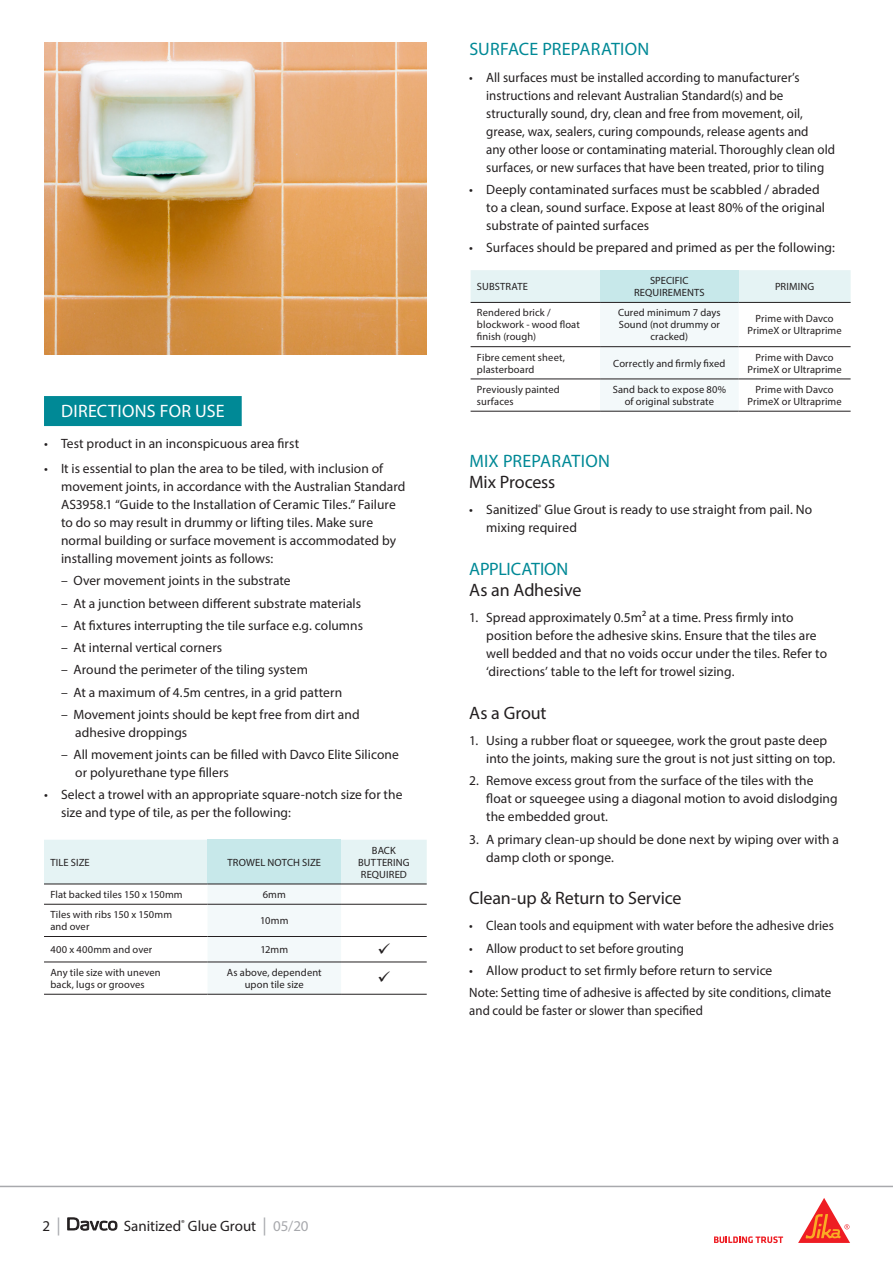
<style>
.page{position:relative;width:893px;height:1263px;background:#fff}
.page>*{position:absolute;margin:0;border:0;box-sizing:border-box;transform-origin:0 0}
.SUBHEAD{font:18px/21px "Myriad Pro";letter-spacing:-.01em;color:#231f20}
.SUBHEAD-2{font:18px/21px "Myriad Pro";letter-spacing:.005em;color:#008996}
.SECTION_HEADER{font:18px "Myriad Pro";letter-spacing:.015em;color:#fff}
.t1{font:15px "Myriad Pro";color:#231f20}
.BODY{font:13.5px/18px "Myriad Pro";letter-spacing:.005em;color:#231f20}
.BULLET{font:13.5px/18px "Myriad Pro";letter-spacing:.005em;color:#231f20}
.BODY-2{font:13.5px/18px "Myriad Pro";letter-spacing:.005em;color:#231f20;scale:.96 1}
.BODY-3{font:13.5px/18px "Myriad Pro";letter-spacing:.005em;color:#231f20;scale:.95 1}
.Table_BODY{font:10.5px/12px "Myriad Pro";letter-spacing:.01em;color:#231f20;text-align:center}
.TABLE_HEADER{font:10.5px/12px "Myriad Pro";letter-spacing:.015em;color:#231f20;text-align:center}
.s1{color:#231f20}
.s2{color:#008996}
.s3{font-size:18px;color:#a8a9ad}
.s4{color:#a8a9ad}
</style>
<div class="page">
<div style="left:44px;top:396px;width:198px;height:30px;background:#008996"></div>
<img style="left:44px;top:43px;width:383px;height:311px">
<hr style="left:44px;top:994px;width:163px;height:1px;background:#231f20">
<hr style="left:207px;top:994px;width:134px;height:1px;background:#231f20">
<hr style="left:341px;top:994px;width:86px;height:1px;background:#231f20">
<svg style="left:471px;top:270px;width:380px;height:141px"></svg>
<hr style="left:471px;top:302px;width:129px;height:1px;background:#231f20">
<hr style="left:600px;top:302px;width:139px;height:1px;background:#231f20">
<hr style="left:739px;top:302px;width:112px;height:1px;background:#231f20">
<hr style="left:471px;top:346px;width:129px;height:1px;background:#231f20">
<hr style="left:600px;top:346px;width:139px;height:1px;background:#231f20">
<hr style="left:739px;top:346px;width:112px;height:1px;background:#231f20">
<hr style="left:471px;top:379px;width:129px;height:1px;background:#231f20">
<hr style="left:600px;top:379px;width:139px;height:1px;background:#231f20">
<hr style="left:739px;top:379px;width:112px;height:1px;background:#231f20">
<hr style="left:471px;top:411px;width:129px;height:1px;background:#231f20">
<hr style="left:600px;top:411px;width:139px;height:1px;background:#231f20">
<hr style="left:739px;top:411px;width:112px;height:1px;background:#231f20">
<svg style="left:67px;top:1217px;width:50px;height:13px"></svg>
<hr style="left:0;top:1186px;width:893px;height:1px;background:#a8a9ad">
<svg style="left:714px;top:1236px;width:69px;height:7px"></svg>
<svg style="left:798px;top:1198px;width:52px;height:45px"></svg>
<svg style="left:44px;top:840px;width:383px;height:154px"></svg>
<p class="SECTION_HEADER" style="left:61px;top:400px;width:165px">DIRECTIONS FOR USE</p>
<p class="BODY" style="left:44px;top:434px;width:257px">• Test product in an inconspicuous area first</p>
<p class="BODY" style="left:61px;top:459px;width:346px;text-indent:-17px">• It is essential to plan the area to be tiled, with inclusion of movement joints, in accordance with the Australian Standard AS3958.1 “Guide to the Installation of Ceramic Tiles.” Failure to do so may result in drummy or lifting tiles. Make sure normal building or surface movement is accommodated by installing movement joints as follows:</p>
<p class="BODY" style="left:61px;top:572px;width:231px">– Over movement joints in the substrate</p>
<p class="BODY" style="left:61px;top:594px;width:302px">– At a junction between different substrate materials</p>
<p class="BODY" style="left:61px;top:616px;width:304px">– At fixtures interrupting the tile surface e.g. columns</p>
<p class="BODY" style="left:61px;top:638px;width:163px">– At internal vertical corners</p>
<p class="BODY" style="left:61px;top:661px;width:248px">– Around the perimeter of the tiling system</p>
<p class="BODY" style="left:61px;top:683px;width:283px">– At a maximum of 4.5m centres, in a grid pattern</p>
<p class="BODY" style="left:75px;top:705px;width:286px;text-indent:-14px">– Movement joints should be kept free from dirt and adhesive droppings</p>
<p class="BODY" style="left:75px;top:745px;width:325px;text-indent:-14px">– All movement joints can be filled with Davco Elite Silicone or polyurethane type fillers</p>
<p class="BODY" style="left:61px;top:786px;width:343px;text-indent:-17px">• Select a trowel with an appropriate square-notch size for the size and type of tile, as per the following:</p>
<p class="TABLE_HEADER" style="left:50px;top:856px;width:41px">TILE SIZE</p>
<p class="TABLE_HEADER" style="left:228px;top:856px;width:95px">TROWEL NOTCH SIZE</p>
<p class="TABLE_HEADER" style="left:358px;top:844px;width:53px">BACK<br>BUTTERING<br>REQUIRED</p>
<p class="Table_BODY" style="left:50px;top:888px;width:134px">Flat backed tiles 150 x 150mm</p>
<p class="Table_BODY" style="left:263px;top:888px;width:25px">6mm</p>
<p class="Table_BODY" style="left:50px;top:908px;width:123px;text-align:left">Tiles with ribs 150 x 150mm and over</p>
<p class="Table_BODY" style="left:260px;top:914px;width:30px">10mm</p>
<p class="Table_BODY" style="left:50px;top:943px;width:103px">400 x 400mm and over</p>
<p class="Table_BODY" style="left:260px;top:943px;width:29px">12mm</p>
<p class="Table_BODY" style="left:50px;top:966px;width:112px;text-align:left">Any tile size with uneven back, lugs or grooves</p>
<p class="Table_BODY" style="left:227px;top:966px;width:96px">As above, dependent upon tile size</p>
<p class="SUBHEAD-2" style="left:469px;top:39px;width:182px">SURFACE PREPARATION</p>
<p class="BODY-2" style="left:486px;top:68px;width:365px;text-indent:-17px">• All surfaces must be installed according to manufacturer’s instructions and relevant Australian Standard(s) and be structurally sound, dry, clean and free from movement, oil, grease, wax, sealers, curing compounds, release agents and<br>any other loose or contaminating material. Thoroughly clean old surfaces, or new surfaces that have been treated, prior to tiling</p>
<p class="BODY" style="left:486px;top:180px;width:340px;text-indent:-17px">• Deeply contaminated surfaces must be scabbled / abraded to a clean, sound surface. Expose at least 80% of the original substrate of painted surfaces</p>
<p class="BULLET" style="left:469px;top:239px;width:367px">• Surfaces should be prepared and primed as per the following:</p>
<p class="TABLE_HEADER" style="left:477px;top:280px;width:53px">SUBSTRATE</p>
<p class="TABLE_HEADER" style="left:634px;top:274px;width:72px">SPECIFIC<br>REQUIREMENTS</p>
<p class="TABLE_HEADER" style="left:775px;top:280px;width:41px">PRIMING</p>
<p class="Table_BODY" style="left:477px;top:307px;width:104px;text-align:left">Rendered brick / blockwork - wood float finish (rough)</p>
<p class="Table_BODY" style="left:618px;top:307px;width:104px">Cured minimum 7 days<br>Sound (not drummy or cracked)</p>
<p class="Table_BODY" style="left:747px;top:313px;width:96px">Prime with Davco<br>PrimeX or Ultraprime</p>
<p class="Table_BODY" style="left:477px;top:351px;width:89px;text-align:left">Fibre cement sheet, plasterboard</p>
<p class="Table_BODY" style="left:613px;top:357px;width:114px">Correctly and firmly fixed</p>
<p class="Table_BODY" style="left:747px;top:351px;width:96px">Prime with Davco<br>PrimeX or Ultraprime</p>
<p class="Table_BODY" style="left:477px;top:383px;width:84px;text-align:left">Previously painted surfaces</p>
<p class="Table_BODY" style="left:613px;top:383px;width:115px">Sand back to expose 80% of original substrate</p>
<p class="Table_BODY" style="left:747px;top:383px;width:96px">Prime with Davco<br>PrimeX or Ultraprime</p>
<p class="SUBHEAD-2" style="left:469px;top:450px;width:142px">MIX PREPARATION<br><span class="s1">Mix Process</span></p>
<p class="BULLET" style="left:486px;top:501px;width:327px;text-indent:-17px">• Sanitized<sup>®</sup> Glue Grout is ready to use straight from pail. No mixing required</p>
<p class="SUBHEAD" style="left:469px;top:558px;width:114px"><span class="s2">APPLICATION<br></span>As an Adhesive</p>
<p class="BULLET" style="left:486px;top:608px;width:342px;text-indent:-17px">1. Spread approximately 0.5m² at a time. Press firmly into position before the adhesive skins. Ensure that the tiles are well bedded and that no voids occur under the tiles. Refer to ‘directions’ table to the left for trowel sizing.</p>
<p class="SUBHEAD" style="left:469px;top:702px;width:79px">As a Grout</p>
<p class="BULLET" style="left:486px;top:731px;width:351px;text-indent:-17px">1. Using a rubber float or squeegee, work the grout paste deep into the joints, making sure the grout is not just sitting on top.</p>
<p class="BULLET" style="left:486px;top:771px;width:353px;text-indent:-17px">2. Remove excess grout from the surface of the tiles with the float or squeegee using a diagonal motion to avoid dislodging the embedded grout.</p>
<p class="BULLET" style="left:486px;top:830px;width:354px;text-indent:-17px">3. A primary clean-up should be done next by wiping over with a damp cloth or sponge.</p>
<p class="SUBHEAD" style="left:469px;top:887px;width:214px">Clean-up &amp; Return to Service</p>
<p class="BODY-2" style="left:469px;top:916px;width:381px">• Clean tools and equipment with water before the adhesive dries</p>
<p class="BODY-3" style="left:469px;top:939px;width:227px">• Allow product to set before grouting</p>
<p class="BODY" style="left:469px;top:961px;width:305px">• Allow product to set firmly before return to service</p>
<p class="BODY-3" style="left:469px;top:983px;width:382px">Note: Setting time of adhesive is affected by site conditions, climate and could be faster or slower than specified</p>
<p class="t1" style="left:43px;top:1216px;width:20px">2 <span class="s3">|</span></p>
<p class="t1" style="left:124px;top:1216px;width:186px">Sanitized<sup>®</sup> Glue Grout <span class="s3">|</span> <span class="s4">05/20</span></p>
</div>
